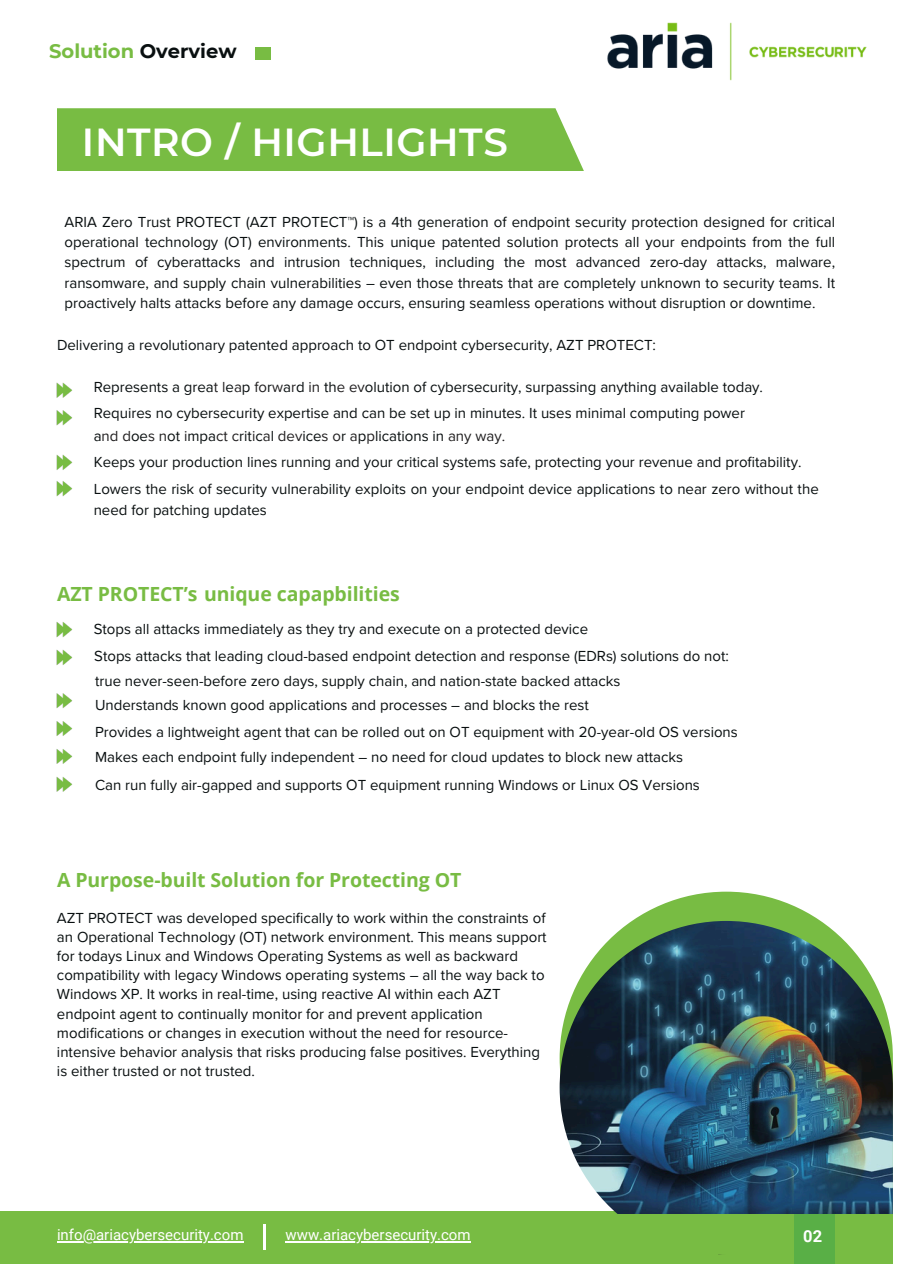
<style>
.page{position:relative;width:918px;height:1264px;background:#fff}
.page>*{position:absolute;margin:0;border:0;box-sizing:border-box;transform-origin:0 0}
.t1{font:600 39px "Montserrat";letter-spacing:.015em;color:#fff}
.t2{font:700 19.5px "Open Sans";letter-spacing:-.005em;color:#78bc43}
.t3{font:700 19.5px "Montserrat";color:#78bc43}
.t4{font:700 16.5px "Roboto";color:#fff}
.t5{font:15px/19.2px "Proxima Nova";color:#090f10}
.t6{font:15px "Roboto";color:#fff}
.s1{color:#090f10}
.s2{color:#211f20}
</style>
<div class="page">
<img style="left:56px;top:382px;width:17px;height:44px">
<img style="left:56px;top:454px;width:17px;height:42px">
<img style="left:56px;top:622px;width:17px;height:43px">
<img style="left:56px;top:693px;width:17px;height:99px">
<div style="left:57px;top:108px;width:527px;height:63px;background:#78bc43"></div>
<div style="left:560px;top:891px;width:333px;height:333px;background:#78bc43;border-radius:165px"></div>
<div style="left:0;top:1211px;width:893px;height:52px;background:#78bc43"></div>
<svg style="left:264px;top:1224px;width:1px;height:25px"></svg>
<div style="left:795px;top:1211px;width:39px;height:52px;background:#59af46"></div>
<img style="left:560px;top:920px;width:333px;height:293px">
<svg style="left:255px;top:47px;width:16px;height:13px"></svg>
<div style="left:256px;top:47px;width:14px;height:13px;background:#78bc43"></div>
<img style="left:607px;top:22px;width:260px;height:59px">
<hr style="left:57px;top:1240px;width:187px;height:2px;background:#fff">
<hr style="left:286px;top:1240px;width:185px;height:2px;background:#fff">
<p class="t3" style="left:49px;top:40px;width:189px">Solution <span class="s1">Overview</span></p>
<p class="t1" style="left:82px;top:119px;width:427px">INTRO / HIGHLIGHTS</p>
<h2 class="t5" style="left:65px;top:212px;width:772px;line-height:20.2px;text-align:justify">ARIA Zero Trust PROTECT (AZT PROTECT™) is a 4th generation of endpoint security protection designed for critical operational technology (OT) environments. This unique patented solution protects all your endpoints from the full spectrum of cyberattacks and intrusion techniques, including the most advanced zero-day attacks, malware, ransomware, and supply chain vulnerabilities – even those threats that are completely unknown to security teams. It proactively halts attacks before any damage occurs, ensuring seamless operations without disruption or downtime.</h2>
<p class="t5" style="left:57px;top:336px;width:601px">Delivering a revolutionary patented approach to OT endpoint cybersecurity, AZT PROTECT:</p>
<p class="t5" style="left:94px;top:378px;width:671px">Represents a grea<span class="s2">t l</span>e<span class="s2">a</span>p <span class="s2">fo</span>r<span class="s2">w</span>a<span class="s2">r</span>d <span class="s2">in</span> th<span class="s2">e ev</span>olution of cybersecurity, surpassing anything available today.</p>
<p class="t5" style="left:94px;top:404px;width:653px">Requires no cybersecurity expertise and can be set up in minutes. It uses minimal computing power</p>
<p class="t5" style="left:94px;top:426px;width:413px">a<span class="s2">nd d</span>oe<span class="s2">s n</span>ot <span class="s2">i</span>mpa<span class="s2">ct c</span>rit<span class="s2">i</span>c<span class="s2">a</span>l <span class="s2">dev</span>ice<span class="s2">s o</span>r <span class="s2">a</span>p<span class="s2">p</span>lications in <span class="s2">any way.</span></p>
<p class="t5" style="left:94px;top:452px;width:709px">Keeps your production lines running and your critical systems safe, protecting your revenue and profitability.</p>
<p class="t5" style="left:94px;top:478px;width:727px;line-height:21.3px">Lowers the risk of security vulnerability exploits on your endpoint device applications to near zero without the need for patching updates</p>
<p class="t2" style="left:57px;top:580px;width:344px">AZT PROTECT’s unique capapbilities</p>
<p class="t5" style="left:94px;top:620px;width:496px">Stops all attacks immediately as they try and execute on a protected device</p>
<p class="t5" style="left:94px;top:646px;width:636px">Stops attacks that leading cloud-based endpoint detection and response (EDRs) solutions do not:</p>
<p class="t5" style="left:95px;top:671px;width:527px">true never-seen-before zero days, supply chain, and nation-state backed attacks</p>
<p class="t5" style="left:95px;top:695px;width:495px">Understands known good applications and processes – and blocks the rest</p>
<p class="t5" style="left:95px;top:722px;width:644px">Provides a lightweight agent that can be rolled out on OT equipment with 20-year-old OS versions</p>
<p class="t5" style="left:95px;top:748px;width:590px">Makes each endpoint fully independent – no need for cloud updates to block new attacks</p>
<p class="t5" style="left:95px;top:775px;width:606px">Can run fully air-gapped and supports OT equipment running Windows or Linux OS Versions</p>
<p class="t2" style="left:57px;top:866px;width:406px">A Purpose-built Solution for Protecting OT</p>
<p class="t5" style="left:57px;top:908px;width:491px">AZT PROTECT was developed specifically to work within the constraints of an Operational Technology (OT) network environment. This means support for todays Linux and Windows Operating Systems as well as backward compatibility with legacy Windows operating systems – all the way back to Windows XP. It works in real-time, using reactive AI within each AZT endpoint agent to continually monitor for and prevent application modifications or changes in execution without the need for resource&shy;intensive behavior analysis that risks producing false positives. Everything is either trusted or not trusted.</p>
<h2 class="t6" style="left:57px;top:1225px;width:188px">info@ariacybersecurity.com</h2>
<h2 class="t6" style="left:286px;top:1225px;width:187px">www.ariacybersecurity.com</h2>
<p class="t4" style="left:803px;top:1226px;width:20px">02</p>
</div>
